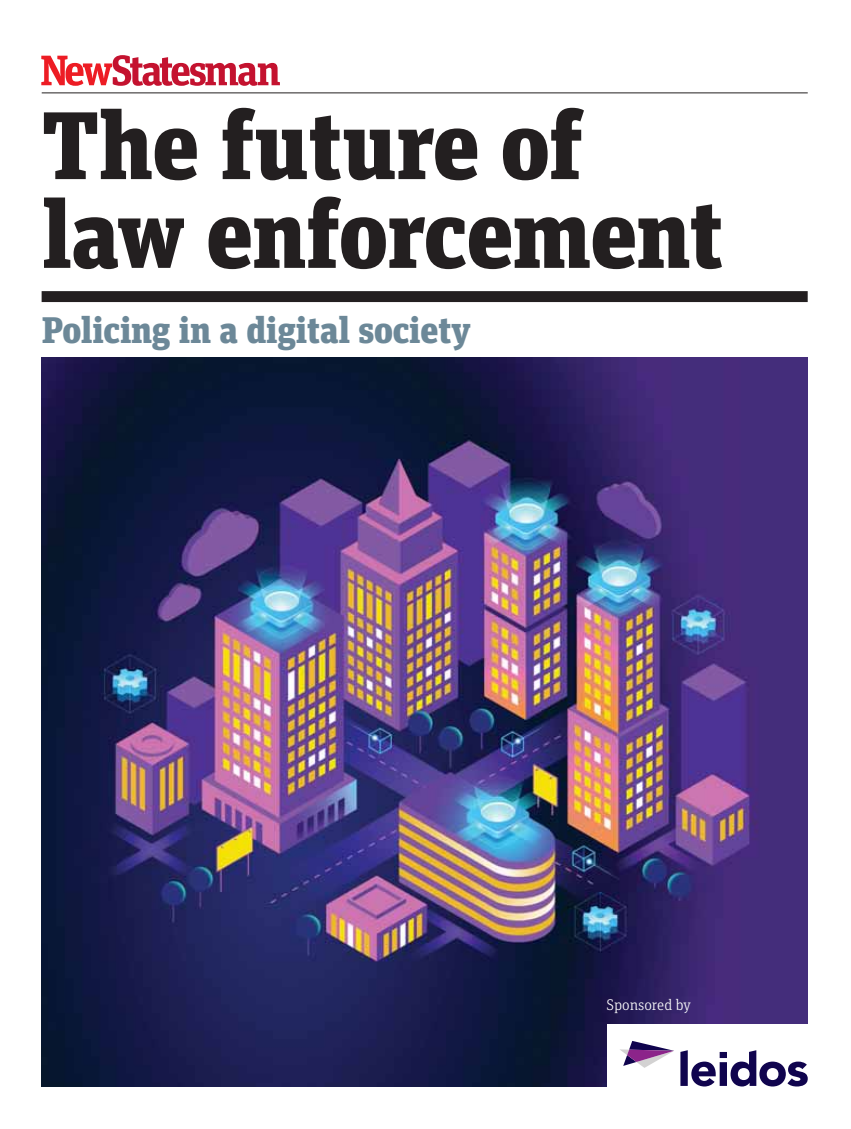
<style>
.page{position:relative;width:851px;height:1129px;background:#fff}
.page>*{position:absolute;margin:0;border:0;box-sizing:border-box;transform-origin:0 0}
.t1{font:900 95.55px/88.7px "Unit Slab Pro";letter-spacing:-.01em;color:#231f20}
.t2{font:900 36.9px "Unit Slab Pro";letter-spacing:-.01em;color:#6c8898}
.t3{font:300 15.45px "Unit Slab Pro";color:#fff}
</style>
<div class="page">
<img style="left:42px;top:357px;width:765px;height:728px">
<svg style="left:41px;top:55px;width:239px;height:31px"></svg>
<div style="left:42px;top:291px;width:765px;height:11px;background:#231f20"></div>
<hr style="left:42px;top:93px;width:765px;height:1px;background:#231f20">
<div style="left:606px;top:1024px;width:205px;height:71px;background:#fff"></div>
<svg style="left:680px;top:1050px;width:127px;height:36px"></svg>
<svg style="left:620px;top:1041px;width:54px;height:26px"></svg>
<p class="t1" style="left:42px;top:109px;width:683px">The future of law enforcement</p>
<p class="t2" style="left:42px;top:316px;width:430px">Policing in a digital society</p>
<p class="t3" style="left:606px;top:998px;width:86px">Sponsored by</p>
</div>
